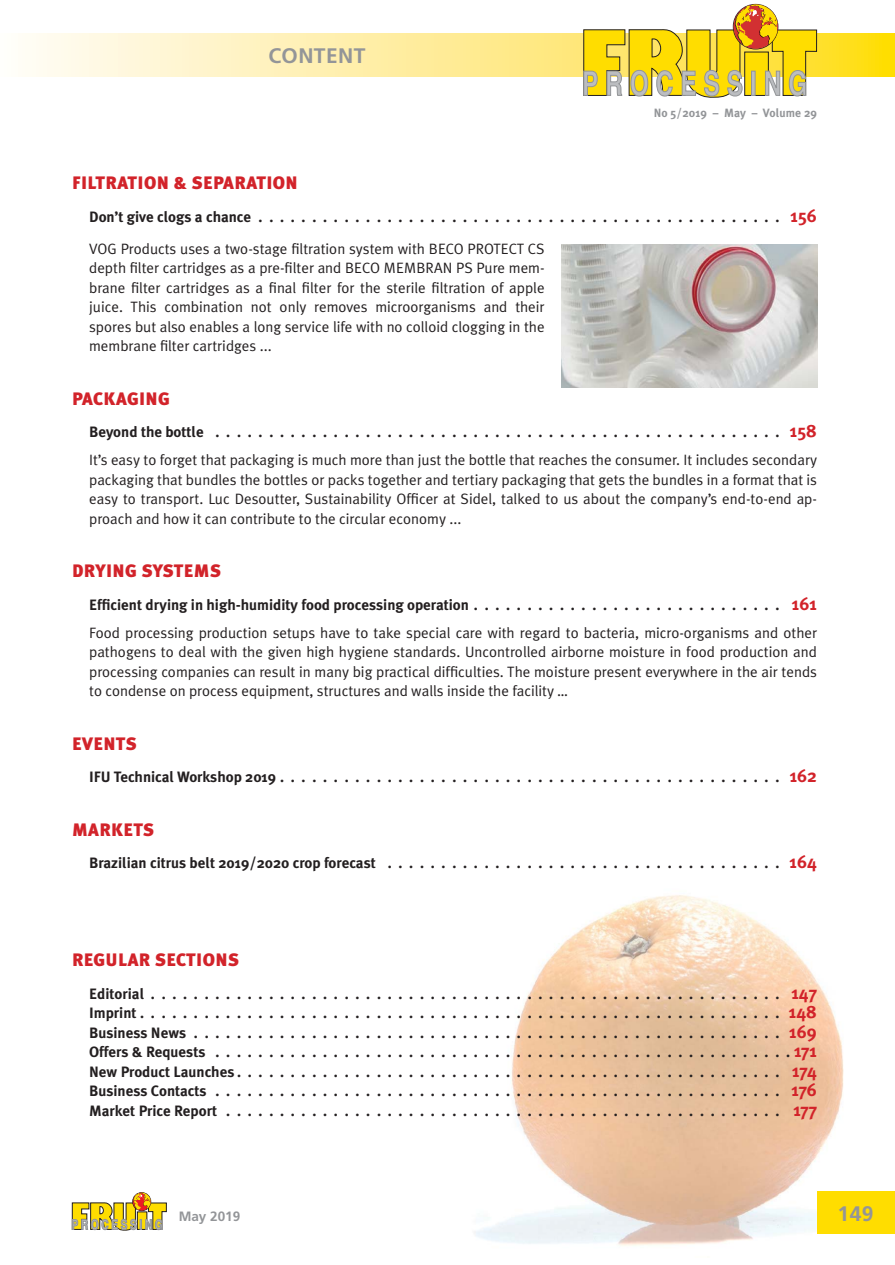
<style>
.page{position:relative;width:895px;height:1265px;background:#fff}
.page>*{position:absolute;margin:0;border:0;box-sizing:border-box;transform-origin:0 0}
.t1{font:700 21px "Frutiger";letter-spacing:.02em;color:#939598}
.t2{font:900 18px "Meta Plus";letter-spacing:.02em;color:#d2232a}
.t3{font:15px/19.5px "Meta Plus Normal";color:#231f20;text-align:justify}
.t4{font:700 15px/19.5px "Meta Plus";color:#231f20;text-align:justify}
.t5{font:700 13.5px "Frutiger";color:#939598}
.t6{font:700 12px "Meta Plus";letter-spacing:.01em;color:#939598}
.s1{font-size:18px;color:#d2232a}
</style>
<div class="page">
<img style="left:475px;top:895px;width:403px;height:351px">
<div style="left:816px;top:1190px;width:78px;height:43px;background:#fd0"></div>
<svg style="left:25px;top:34px;width:869px;height:42px;background:#feeea2"></svg>
<svg style="left:72px;top:1192px;width:94px;height:38px"></svg>
<svg style="left:582px;top:4px;width:234px;height:94px"></svg>
<img style="left:561px;top:244px;width:255px;height:144px">
<h1 class="t1" style="left:268px;top:46px;width:99px">CONTENT</h1>
<p class="t6" style="left:653px;top:107px;width:165px">No 5/2019 – May – Volume 29</p>
<p class="t2" style="left:72px;top:173px;width:227px">FILTRATION &amp; SEPARATION</p>
<p class="t4" style="left:89px;top:207px;width:729px">Don’t give clogs a chance . . . . . . . . . . . . . . . . . . . . . . . . . . . . . . . . . . . . . . . . . . . . . . . . . <span class="s1">156</span></p>
<p class="t3" style="left:89px;top:240px;width:456px">VOG Products uses a two-stage filtration system with BECO PROTECT CS depth filter cartridges as a pre-filter and BECO MEMBRAN PS Pure mem&shy;brane filter cartridges as a final filter for the sterile filtration of apple juice. This combination not only removes microorganisms and their spores but also enables a long service life with no colloid clogging in the membrane filter cartridges ...</p>
<p class="t2" style="left:72px;top:388px;width:99px">PACKAGING</p>
<p class="t4" style="left:89px;top:423px;width:729px">Beyond the bottle . . . . . . . . . . . . . . . . . . . . . . . . . . . . . . . . . . . . . . . . . . . . . . . . . . . . . <span class="s1">158</span></p>
<p class="t3" style="left:89px;top:452px;width:729px">It’s easy to forget that packaging is much more than just the bottle that reaches the consumer. It includes secondary packaging that bundles the bottles or packs together and tertiary packaging that gets the bundles in a format that is easy to transport. Luc Desoutter, Sustainability Officer at Sidel, talked to us about the company’s end-to-end ap&shy;proach and how it can contribute to the circular economy ...</p>
<p class="t2" style="left:72px;top:560px;width:150px">DRYING SYSTEMS</p>
<p class="t4" style="left:89px;top:595px;width:729px">Efficient drying in high-humidity food processing operation . . . . . . . . . . . . . . . . . . . . . . . . . . . . . <span class="s1">161</span></p>
<p class="t3" style="left:89px;top:624px;width:729px">Food processing production setups have to take special care with regard to bacteria, micro-organisms and other pathogens to deal with the given high hygiene standards. Uncontrolled airborne moisture in food production and processing companies can result in many big practical difficulties. The moisture present everywhere in the air tends to condense on process equipment, structures and walls inside the facility …</p>
<p class="t2" style="left:72px;top:732px;width:66px">EVENTS</p>
<p class="t4" style="left:89px;top:767px;width:729px">IFU Technical Workshop 2019 . . . . . . . . . . . . . . . . . . . . . . . . . . . . . . . . . . . . . . . . . . . . . . . <span class="s1">162</span></p>
<p class="t2" style="left:72px;top:818px;width:83px">MARKETS</p>
<p class="t4" style="left:89px;top:853px;width:729px">Brazilian citrus belt 2019/2020 crop forecast . . . . . . . . . . . . . . . . . . . . . . . . . . . . . . . . . . . . . <span class="s1">164</span></p>
<p class="t2" style="left:72px;top:949px;width:168px">REGULAR SECTIONS</p>
<p class="t4" style="left:89px;top:984px;width:729px">Editorial . . . . . . . . . . . . . . . . . . . . . . . . . . . . . . . . . . . . . . . . . . . . . . . . . . . . . . . . . . . <span class="s1">147<br></span>Imprint . . . . . . . . . . . . . . . . . . . . . . . . . . . . . . . . . . . . . . . . . . . . . . . . . . . . . . . . . . . . <span class="s1">148<br></span>Business News . . . . . . . . . . . . . . . . . . . . . . . . . . . . . . . . . . . . . . . . . . . . . . . . . . . . . . . <span class="s1">169<br></span>Offers &amp; Requests . . . . . . . . . . . . . . . . . . . . . . . . . . . . . . . . . . . . . . . . . . . . . . . . . . . . . . <span class="s1">171<br></span>New Product Launches . . . . . . . . . . . . . . . . . . . . . . . . . . . . . . . . . . . . . . . . . . . . . . . . . . . <span class="s1">174<br></span>Business Contacts . . . . . . . . . . . . . . . . . . . . . . . . . . . . . . . . . . . . . . . . . . . . . . . . . . . . . <span class="s1">176<br></span>Market Price Report . . . . . . . . . . . . . . . . . . . . . . . . . . . . . . . . . . . . . . . . . . . . . . . . . . . . <span class="s1">177</span></p>
<p class="t5" style="left:178px;top:1209px;width:63px">May 2019</p>
<h1 class="t1" style="left:837px;top:1203px;width:37px">149</h1>
</div>
